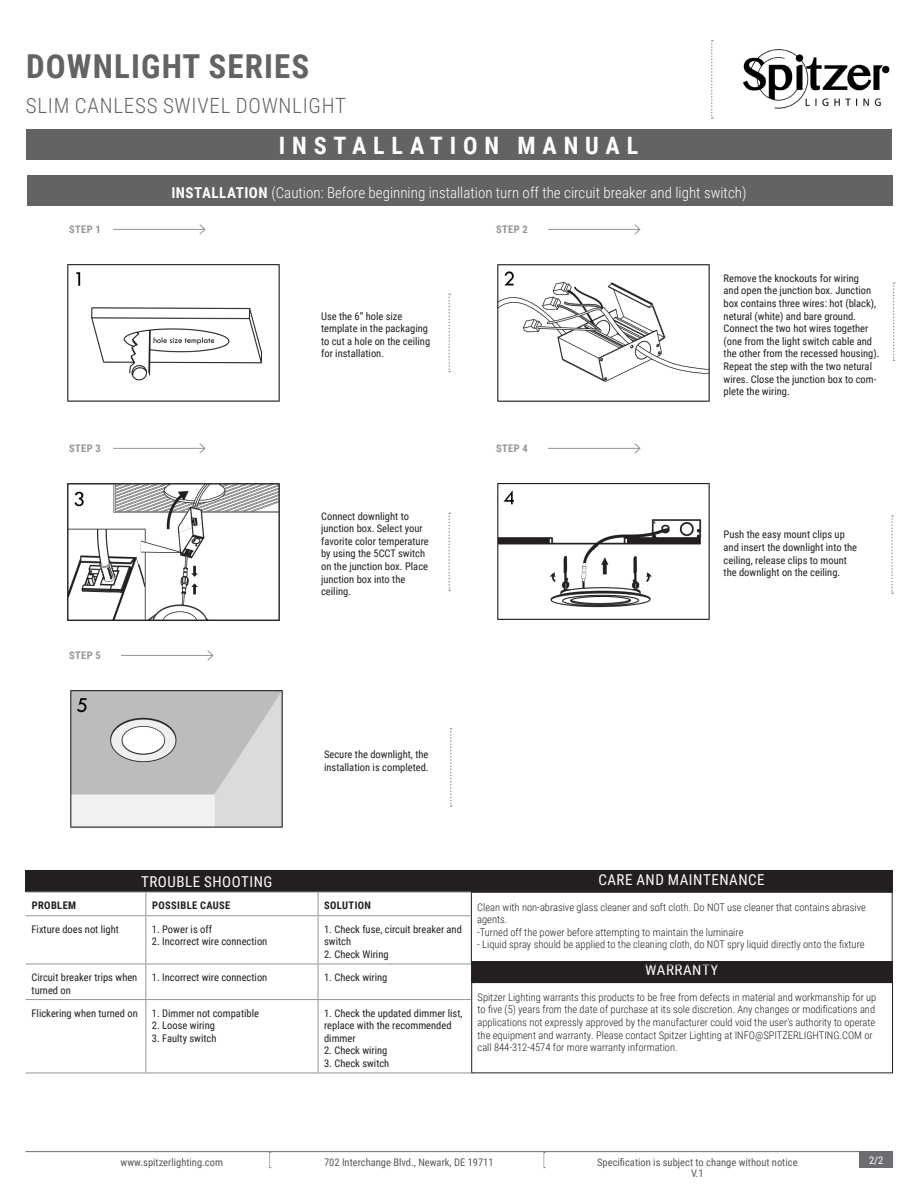
<style>
.page{position:relative;width:918px;height:1188px;background:#fff}
.page>*{position:absolute;margin:0;border:0;box-sizing:border-box;transform-origin:0 0}
.t1{font:700 33px "Roboto Condensed";letter-spacing:.035em;color:#636366}
.t2{font:700 24px "Roboto Condensed";letter-spacing:.285em;color:#fff}
.t3{font:300 21px "Roboto Condensed";letter-spacing:.035em;color:#636366}
.t4{font:300 15px "Roboto Condensed";color:#fff}
.t5{font:15px "Roboto Condensed";letter-spacing:.035em;color:#fff}
.t6{font:10.5px/12.6px "Roboto Condensed";color:#231f20}
.t7{font:300 10.5px/12.6px "Roboto Condensed";color:#231f20}
.t8{font:10.5px "Roboto Condensed";color:#57585a}
.t9{font:700 10.5px "Roboto Condensed";letter-spacing:.035em;color:#231f20}
.t10{font:700 10.5px "Roboto Condensed";letter-spacing:.035em;color:#939598}
.t11{font:10.5px "Roboto Condensed";color:#fff}
.s1{font-weight:700}
</style>
<div class="page">
<img style="left:743px;top:49px;width:147px;height:60px">
<svg style="left:711px;top:40px;width:2px;height:79px"></svg>
<div style="left:26px;top:129px;width:866px;height:31px;background:#636366"></div>
<div style="left:27px;top:175px;width:865px;height:31px;background:#636366"></div>
<hr style="left:26px;top:1151px;width:866px;height:1px;background:#6c6d70">
<div style="left:859px;top:1151px;width:33px;height:17px;background:#6c6d70"></div>
<svg style="left:269px;top:1152px;width:2px;height:16px"></svg>
<svg style="left:544px;top:1152px;width:1px;height:16px"></svg>
<svg style="left:448px;top:294px;width:2px;height:78px"></svg>
<svg style="left:893px;top:282px;width:2px;height:79px"></svg>
<svg style="left:891px;top:515px;width:2px;height:79px"></svg>
<svg style="left:450px;top:728px;width:2px;height:79px"></svg>
<svg style="left:448px;top:513px;width:2px;height:78px"></svg>
<hr style="left:113px;top:229px;width:92px;height:1px;background:#939598">
<svg style="left:199px;top:224px;width:7px;height:11px"></svg>
<hr style="left:113px;top:448px;width:92px;height:1px;background:#939598">
<svg style="left:199px;top:443px;width:7px;height:11px"></svg>
<hr style="left:548px;top:229px;width:92px;height:1px;background:#939598">
<svg style="left:634px;top:224px;width:7px;height:11px"></svg>
<hr style="left:548px;top:448px;width:92px;height:1px;background:#939598">
<svg style="left:634px;top:443px;width:7px;height:11px"></svg>
<hr style="left:121px;top:655px;width:92px;height:1px;background:#939598">
<svg style="left:207px;top:650px;width:7px;height:11px"></svg>
<div style="left:471px;top:871px;width:421px;height:21px;background:#231f20"></div>
<div style="left:471px;top:961px;width:422px;height:21px;background:#231f20"></div>
<div style="left:26px;top:871px;width:445px;height:21px;background:#231f20"></div>
<div style="left:471px;top:892px;width:421px;height:73px;border:1px solid #231f20"></div>
<div style="left:472px;top:982px;width:421px;height:91px;border:1px solid #231f20"></div>
<hr style="left:26px;top:892px;width:120px;height:1px;background:#939598">
<hr style="left:146px;top:892px;width:172px;height:1px;background:#939598">
<svg style="left:146px;top:892px;width:1px;height:23px"></svg>
<hr style="left:318px;top:892px;width:153px;height:1px;background:#939598">
<svg style="left:318px;top:892px;width:1px;height:23px"></svg>
<hr style="left:26px;top:915px;width:120px;height:1px;background:#939598">
<hr style="left:146px;top:915px;width:172px;height:1px;background:#939598">
<hr style="left:146px;top:916px;width:1px;height:48px;background:#939598">
<hr style="left:318px;top:915px;width:153px;height:1px;background:#939598">
<hr style="left:318px;top:916px;width:1px;height:48px;background:#939598">
<hr style="left:26px;top:964px;width:120px;height:1px;background:#939598">
<hr style="left:146px;top:964px;width:172px;height:1px;background:#939598">
<hr style="left:146px;top:964px;width:1px;height:35px;background:#939598">
<hr style="left:318px;top:964px;width:153px;height:1px;background:#939598">
<hr style="left:318px;top:964px;width:1px;height:35px;background:#939598">
<hr style="left:26px;top:999px;width:120px;height:1px;background:#939598">
<hr style="left:146px;top:999px;width:172px;height:1px;background:#939598">
<hr style="left:146px;top:1000px;width:1px;height:73px;background:#939598">
<hr style="left:318px;top:999px;width:153px;height:1px;background:#939598">
<hr style="left:318px;top:1000px;width:1px;height:73px;background:#939598">
<hr style="left:26px;top:1073px;width:120px;height:1px;background:#939598">
<hr style="left:146px;top:1073px;width:172px;height:1px;background:#939598">
<hr style="left:318px;top:1073px;width:153px;height:1px;background:#939598">
<img style="left:67px;top:265px;width:213px;height:136px">
<img style="left:67px;top:484px;width:213px;height:136px">
<img style="left:497px;top:265px;width:213px;height:136px">
<img style="left:497px;top:484px;width:213px;height:136px">
<img style="left:70px;top:691px;width:213px;height:136px">
<p class="t1" style="left:26px;top:43px;width:285px">DOWNLIGHT SERIES</p>
<p class="t3" style="left:26px;top:91px;width:322px">SLIM CANLESS SWIVEL DOWNLIGHT</p>
<p class="t2" style="left:279px;top:128px;width:361px">INSTALLATION MANUAL</p>
<p class="t4" style="left:171px;top:182px;width:577px"><span class="s1">INSTALLATION</span> (Caution: Before beginning installation turn off the circuit breaker and light switch)</p>
<p class="t10" style="left:69px;top:222px;width:33px">STEP 1</p>
<p class="t10" style="left:69px;top:441px;width:33px">STEP 3</p>
<p class="t10" style="left:69px;top:648px;width:33px">STEP 5</p>
<p class="t6" style="left:321px;top:309px;width:111px">Use the 6” hole size template in the packaging to cut a hole on the ceiling for installation.</p>
<p class="t6" style="left:321px;top:509px;width:109px">Connect downlight to junction box. Select your favorite color temperature by using the 5CCT switch on the junction box. Place junction box into the ceiling.</p>
<p class="t6" style="left:324px;top:748px;width:106px">Secure the downlight, the installation is completed.</p>
<p class="t10" style="left:496px;top:222px;width:33px">STEP 2</p>
<p class="t10" style="left:496px;top:441px;width:33px">STEP 4</p>
<p class="t6" style="left:724px;top:271px;width:157px">Remove the knockouts for wiring<br>and open the junction box. Junction box contains three wires: hot (black), netural (white) and bare ground.<br>Connect the two hot wires together (one from the light switch cable and the other from the recessed housing).<br>Repeat the step with the two netural wires. Close the junction box to com&shy;plete the wiring.</p>
<p class="t6" style="left:724px;top:528px;width:135px">Push the easy mount clips up and insert the downlight into the ceiling, release clips to mount the downlight on the ceiling.</p>
<p class="t5" style="left:141px;top:871px;width:133px">TROUBLE SHOOTING</p>
<p class="t9" style="left:32px;top:898px;width:46px">PROBLEM</p>
<p class="t9" style="left:152px;top:898px;width:80px">POSSIBLE CAUSE</p>
<p class="t9" style="left:324px;top:898px;width:48px">SOLUTION</p>
<p class="t6" style="left:32px;top:922px;width:89px">Fixture does not light</p>
<p class="t6" style="left:152px;top:922px;width:62px">1. Power is off</p>
<p class="t6" style="left:152px;top:935px;width:117px">2. Incorrect wire connection</p>
<p class="t6" style="left:324px;top:922px;width:139px">1. Check fuse, circuit breaker and switch</p>
<p class="t6" style="left:324px;top:948px;width:66px">2. Check Wiring</p>
<p class="t6" style="left:32px;top:971px;width:107px">Circuit breaker trips when turned on</p>
<p class="t6" style="left:152px;top:971px;width:117px">1. Incorrect wire connection</p>
<p class="t6" style="left:324px;top:971px;width:65px">1. Check wiring</p>
<p class="t6" style="left:32px;top:1006px;width:108px">Flickering when turned on</p>
<p class="t6" style="left:152px;top:1006px;width:109px">1. Dimmer not compatible</p>
<p class="t6" style="left:152px;top:1019px;width:65px">2. Loose wiring</p>
<p class="t6" style="left:152px;top:1031px;width:66px">3. Faulty switch</p>
<p class="t6" style="left:324px;top:1006px;width:140px">1. Check the updated dimmer list, replace with the recommended dimmer</p>
<p class="t6" style="left:324px;top:1044px;width:65px">2. Check wiring</p>
<p class="t6" style="left:324px;top:1057px;width:67px">3. Check switch</p>
<p class="t5" style="left:598px;top:869px;width:168px">CARE AND MAINTENANCE</p>
<p class="t7" style="left:477px;top:900px;width:390px">Clean with non-abrasive glass cleaner and soft cloth. Do NOT use cleaner that contains abrasive agents.</p>
<p class="t7" style="left:477px;top:925px;width:268px">-Turned off the power before attempting to maintain the luminaire</p>
<p class="t7" style="left:477px;top:938px;width:389px">- Liquid spray should be applied to the cleaning cloth, do NOT spry liquid directly onto the fixture</p>
<p class="t5" style="left:645px;top:959px;width:75px">WARRANTY</p>
<p class="t7" style="left:478px;top:990px;width:400px">Spitzer Lighting warrants this products to be free from defects in material and workmanship for up to five (5) years from the date of purchase at its sole discretion. Any changes or modifications and applications not expressly approved by the manufacturer could void the user’s authority to operate the equipment and warranty. Please contact Spitzer Lighting at INFO@SPITZERLIGHTING.COM or call 844-312-4574 for more warranty information.</p>
<p class="t8" style="left:121px;top:1155px;width:104px">www.spitzerlighting.com</p>
<p class="t8" style="left:324px;top:1155px;width:171px">702 Interchange Blvd., Newark, DE 19711</p>
<p class="t8" style="left:597px;top:1155px;width:202px">Specification is subject to change without notice</p>
<p class="t8" style="left:691px;top:1166px;width:14px">V.1</p>
<p class="t11" style="left:869px;top:1153px;width:16px">2/2</p>
</div>
